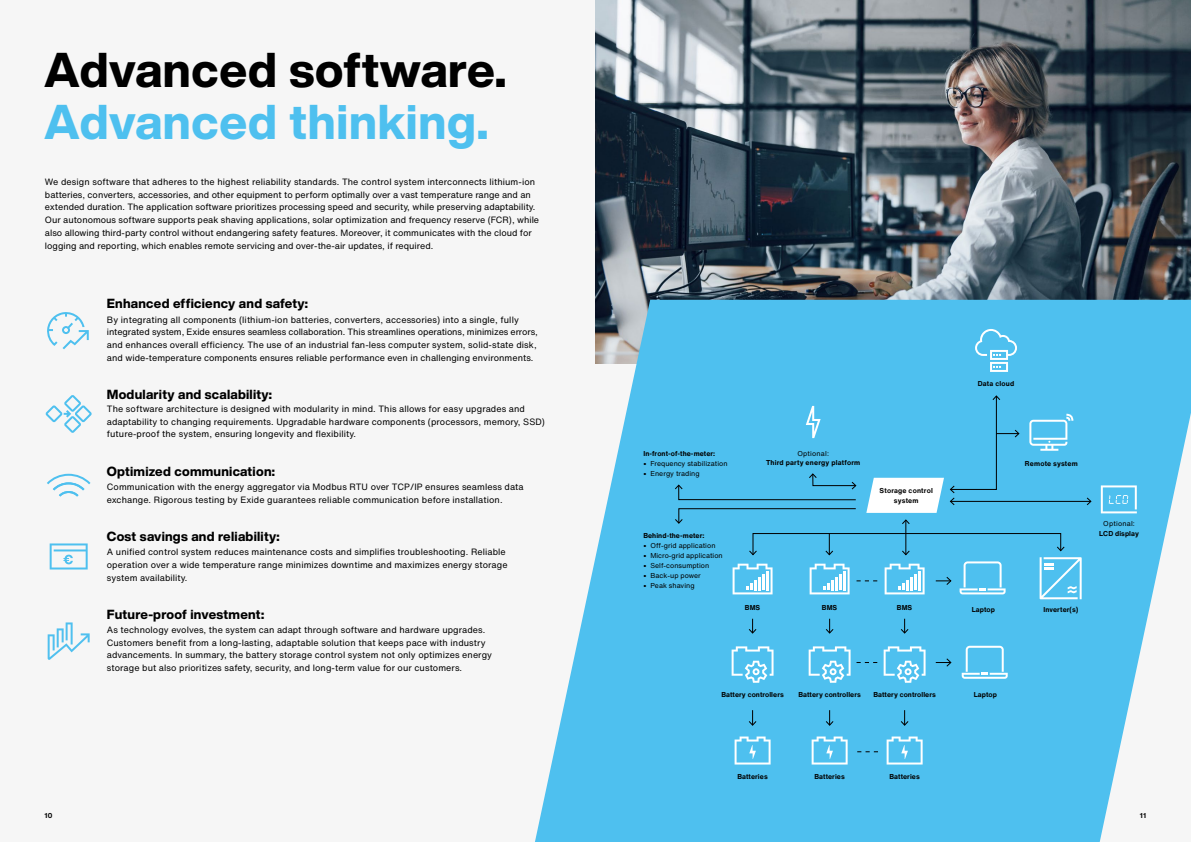
<style>
.page{position:relative;width:1191px;height:842px;background:#f6f6f6}
.page>*{position:absolute;margin:0;border:0;box-sizing:border-box;transform-origin:0 0}
.t1{font:800 48px "Helvetica Now Display";letter-spacing:.015em;color:#000}
.t2{font:800 48px "Helvetica Now Display";letter-spacing:.015em;color:#4ec0ef}
.t3{font:800 13px "Helvetica Now Display";letter-spacing:.02em;color:#000}
.t4{font:9px/12.8px "Helvetica Now Text";letter-spacing:.01em;color:#000}
.t5{font:700 7px/10px "Helvetica Now Text";letter-spacing:.01em;color:#000;text-align:center}
.t6{font:7px "Helvetica Now Text";letter-spacing:.005em;color:#000}
.t7{font:700 7px "Helvetica Now Text";letter-spacing:.03em;color:#000}
.t8{font:7px "Helvetica Now Text";letter-spacing:.03em;color:#000}
.s1{font-weight:700}
</style>
<div class="page">
<img style="left:595px;top:0;width:596px;height:300px">
<svg style="left:535px;top:300px;width:656px;height:542px;fill:#4ec0ef"></svg>
<hr style="left:950px;top:501px;width:140px;height:1px;background:#000">
<svg style="left:1086px;top:497px;width:6px;height:9px"></svg>
<svg style="left:1029px;top:414px;width:44px;height:37px;background:#76cef2"></svg>
<svg style="left:886px;top:736px;width:36px;height:28px"></svg>
<svg style="left:811px;top:736px;width:36px;height:28px"></svg>
<svg style="left:734px;top:736px;width:36px;height:28px"></svg>
<svg style="left:731px;top:646px;width:42px;height:37px"></svg>
<svg style="left:975px;top:329px;width:42px;height:43px"></svg>
<svg style="left:805px;top:406px;width:15px;height:32px"></svg>
<svg style="left:674px;top:473px;width:183px;height:27px;background:#4ab6e3"></svg>
<svg style="left:674px;top:508px;width:182px;height:16px;background:#48b2de"></svg>
<svg style="left:748px;top:619px;width:9px;height:15px"></svg>
<svg style="left:825px;top:619px;width:9px;height:15px"></svg>
<svg style="left:900px;top:619px;width:9px;height:15px"></svg>
<svg style="left:748px;top:710px;width:9px;height:16px"></svg>
<svg style="left:825px;top:710px;width:9px;height:16px"></svg>
<svg style="left:900px;top:710px;width:9px;height:16px"></svg>
<svg style="left:961px;top:646px;width:46px;height:33px;background:#76cef2"></svg>
<svg style="left:808px;top:646px;width:42px;height:37px"></svg>
<svg style="left:883px;top:646px;width:42px;height:37px"></svg>
<svg style="left:1100px;top:485px;width:36px;height:28px"></svg>
<svg style="left:856px;top:662px;width:21px;height:1px"></svg>
<svg style="left:857px;top:751px;width:21px;height:1px"></svg>
<hr style="left:905px;top:520px;width:1px;height:35px;background:#000">
<svg style="left:901px;top:519px;width:9px;height:6px"></svg>
<svg style="left:866px;top:395px;width:154px;height:118px;background:#64c5ec"></svg>
<svg style="left:935px;top:657px;width:17px;height:11px"></svg>
<svg style="left:732px;top:533px;width:349px;height:66px;background:#5ec2eb"></svg>
<svg style="left:47px;top:312px;width:42px;height:37px"></svg>
<svg style="left:45px;top:395px;width:47px;height:38px"></svg>
<svg style="left:47px;top:474px;width:43px;height:22px"></svg>
<svg style="left:50px;top:543px;width:38px;height:26px"></svg>
<svg style="left:48px;top:622px;width:42px;height:38px"></svg>
<h1 class="t1" style="left:45px;top:36px;width:463px">Advanced software.</h1>
<h1 class="t2" style="left:45px;top:88px;width:445px">Advanced thinking.</h1>
<p class="t4" style="left:45px;top:175px;width:496px">We design software that adheres to the highest reliability standards. The control system interconnects lithium-ion batteries, converters, accessories, and other equipment to perform optimally over a vast temperature range and an extended duration. The application software prioritizes processing speed and security, while preserving adaptability.<br>Our autonomous software supports peak shaving applications, solar optimization and frequency reserve (FCR), while also allowing third-party control without endangering safety features. Moreover, it communicates with the cloud for logging and reporting, which enables remote servicing and over-the-air updates, if required.</p>
<h2 class="t3" style="left:107px;top:295px;width:203px">Enhanced efficiency and safety:</h2>
<p class="t4" style="left:107px;top:313px;width:432px">By integrating all components (lithium-ion batteries, converters, accessories) into a single, fully integrated system, Exide ensures seamless collaboration. This streamlines operations, minimizes errors, and enhances overall efficiency. The use of an industrial fan-less computer system, solid-state disk, and wide-temperature components ensures reliable performance even in challenging environments.</p>
<h2 class="t3" style="left:107px;top:385px;width:167px">Modularity and scalability:</h2>
<p class="t4" style="left:107px;top:402px;width:439px">The software architecture is designed with modularity in mind. This allows for easy upgrades and adaptability to changing requirements. Upgradable hardware components (processors, memory, SSD) future-proof the system, ensuring longevity and flexibility.</p>
<h2 class="t3" style="left:107px;top:462px;width:170px">Optimized communication:</h2>
<p class="t4" style="left:107px;top:480px;width:418px">Communication with the energy aggregator via Modbus RTU over TCP/IP ensures seamless data exchange. Rigorous testing by Exide guarantees reliable communication before installation.</p>
<h2 class="t3" style="left:107px;top:527px;width:174px">Cost savings and reliability:</h2>
<p class="t4" style="left:107px;top:545px;width:402px">A unified control system reduces maintenance costs and simplifies troubleshooting. Reliable operation over a wide temperature range minimizes downtime and maximizes energy storage system availability.</p>
<h2 class="t3" style="left:107px;top:605px;width:159px">Future-proof investment:</h2>
<p class="t4" style="left:107px;top:623px;width:387px">As technology evolves, the system can adapt through software and hardware upgrades.<br>Customers benefit from a long-lasting, adaptable solution that keeps pace with industry advancements. In summary, the battery storage control system not only optimizes energy storage but also prioritizes safety, security, and long-term value for our customers.</p>
<p class="t5" style="left:643px;top:448px;width:73px">In-front-of-the-meter:</p>
<p class="t6" style="left:643px;top:458px;width:86px"><span class="s1">•</span> Frequency stabilization</p>
<p class="t6" style="left:643px;top:468px;width:58px"><span class="s1">•</span> Energy trading</p>
<p class="t5" style="left:643px;top:530px;width:63px">Behind-the-meter:</p>
<p class="t6" style="left:643px;top:540px;width:74px"><span class="s1">•</span> Off-grid application</p>
<p class="t6" style="left:643px;top:550px;width:81px"><span class="s1">•</span> Micro-grid application</p>
<p class="t6" style="left:643px;top:560px;width:67px"><span class="s1">•</span> Self-consumption</p>
<p class="t6" style="left:643px;top:570px;width:59px"><span class="s1">•</span> Back-up power</p>
<p class="t6" style="left:643px;top:580px;width:53px"><span class="s1">•</span> Peak shaving</p>
<p class="t8" style="left:797px;top:448px;width:33px">Optional:</p>
<p class="t7" style="left:766px;top:457px;width:96px">Third party energy platform</p>
<p class="t5" style="left:879px;top:486px;width:55px">Storage control system</p>
<p class="t5" style="left:745px;top:602px;width:17px">BMS</p>
<p class="t5" style="left:822px;top:602px;width:17px">BMS</p>
<p class="t5" style="left:897px;top:602px;width:17px">BMS</p>
<p class="t5" style="left:721px;top:690px;width:64px">Battery controllers</p>
<p class="t5" style="left:798px;top:690px;width:64px">Battery controllers</p>
<p class="t5" style="left:873px;top:690px;width:64px">Battery controllers</p>
<p class="t5" style="left:737px;top:772px;width:32px">Batteries</p>
<p class="t5" style="left:814px;top:772px;width:32px">Batteries</p>
<p class="t5" style="left:889px;top:772px;width:32px">Batteries</p>
<p class="t7" style="left:977px;top:378px;width:38px">Data cloud</p>
<p class="t5" style="left:1025px;top:458px;width:54px">Remote system</p>
<p class="t8" style="left:1103px;top:518px;width:33px">Optional:</p>
<p class="t5" style="left:1099px;top:528px;width:41px">LCD display</p>
<p class="t5" style="left:971px;top:605px;width:25px">Laptop</p>
<p class="t5" style="left:1043px;top:605px;width:36px">Inverter(s)</p>
<p class="t5" style="left:974px;top:690px;width:25px">Laptop</p>
<p class="t5" style="left:45px;top:811px;width:9px">10</p>
<p class="t5" style="left:1139px;top:811px;width:8px">11</p>
</div>
